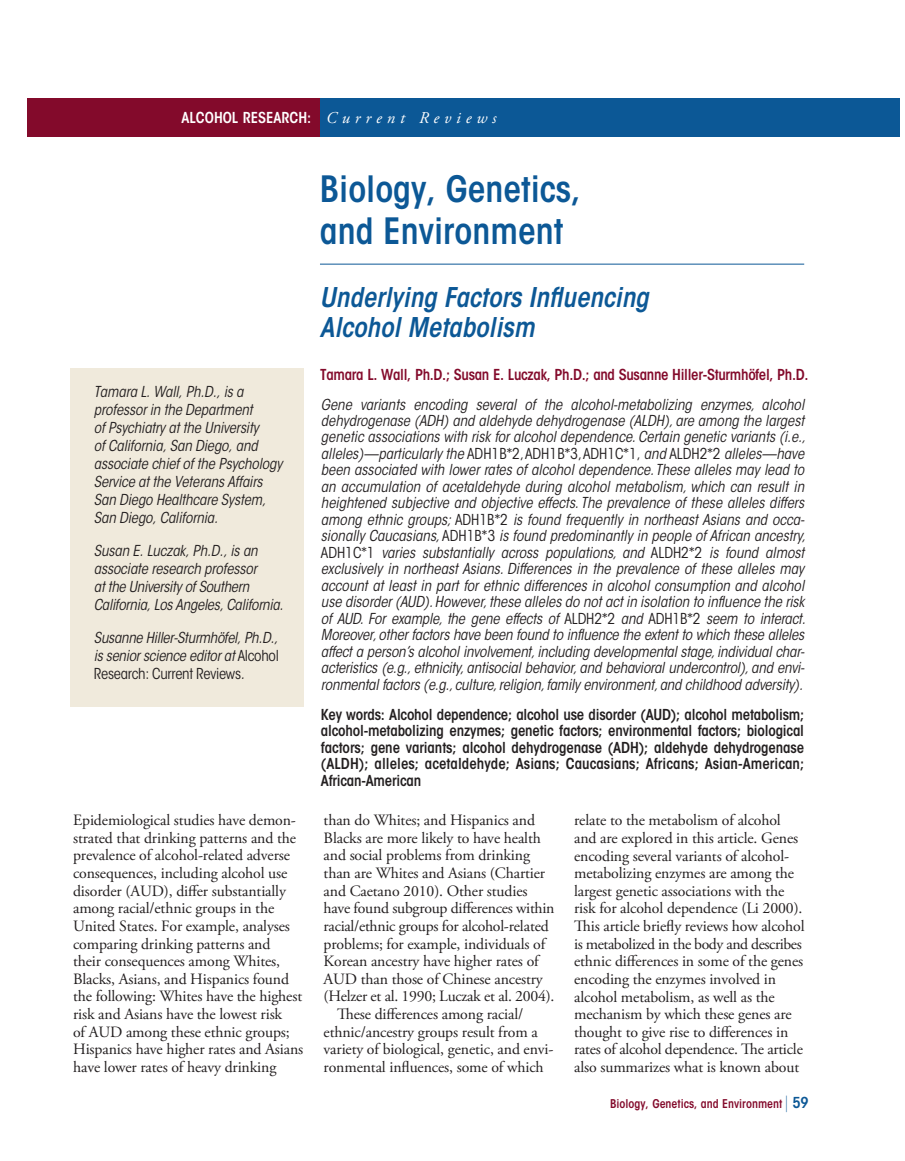
<style>
.page{position:relative;width:905px;height:1161px;background:#fff}
.page>*{position:absolute;margin:0;border:0;box-sizing:border-box;transform-origin:0 0}
.Article_title{font:600 condensed 36px/42px "ITC Avant Garde Std";color:#0c5896}
.title_subhead{font:italic 600 condensed 27px/30px "ITC Avant Garde Std";color:#0c5896}
.BT_1st{font:15.75px/17.5px "Adobe Garamond Pro";letter-spacing:-.01em;color:#231f20}
.BT{font:15.75px/17.5px "Adobe Garamond Pro";letter-spacing:-.01em;color:#231f20}
.Abstact{font:italic condensed 15px/16.5px "ITC Avant Garde Std";letter-spacing:-.01em;color:#231f20;text-align:justify}
.Author_bio{font:italic condensed 15px/18px "ITC Avant Garde Std";letter-spacing:-.005em;color:#231f20}
.Keywords{font:600 condensed 15px/16.5px "ITC Avant Garde Std";letter-spacing:.005em;color:#231f20;text-align:justify}
.Author{font:600 condensed 15px "ITC Avant Garde Std";letter-spacing:-.02em;color:#830a2b}
.t1{font:600 condensed 15px "ITC Avant Garde Std";color:#fff}
.t2{font:600 condensed 12px "ITC Avant Garde Std";color:#830a2b}
.s1{font-family:"Adobe Garamond Pro";font-weight:400;font-style:italic;font-stretch:normal;font-size:16.5px}
.s2{font-style:normal}
.s3{font-weight:200;font-size:16.5px;color:#0c5896}
.s4{font-size:15px;color:#0c5896}
</style>
<div class="page">
<div style="left:193px;top:98px;width:707px;height:39px;background:#0c5896"></div>
<div style="left:70px;top:368px;width:233px;height:339px;background:#f0eadc"></div>
<div style="left:27px;top:98px;width:292px;height:39px;background:#830a2b"></div>
<hr style="left:320px;top:264px;width:484px;height:1px;background:#0c5896">
<p class="t1" style="left:181px;top:108px;width:316px">ALCOHOL RESEARCH: <span class="s1">C u r r e n t R e v i e w s</span></p>
<p class="Article_title" style="left:320px;top:167px;width:262px">Biology, Genetics, and Environment</p>
<p class="title_subhead" style="left:320px;top:283px;width:330px">Underlying Factors Influencing<br>Alcohol Metabolism</p>
<p class="Author_bio" style="left:94px;top:383px;width:190px">Tamara L. Wall, Ph.D., is a professor in the Department<br>of Psychiatry at the University<br>of California, San Diego, and associate chief of the Psychology<br>Service at the Veterans Affairs<br>San Diego Healthcare System,<br>San Diego, California.</p>
<p class="Author_bio" style="left:94px;top:542px;width:191px">Susan E. Luczak, Ph.D., is an associate research professor<br>at the University of Southern<br>California, Los Angeles, California.</p>
<p class="Author_bio" style="left:94px;top:629px;width:187px;text-align:justify">Susanne Hiller-Sturmhöfel, Ph.D., is senior science editor at <span class="s2">Alcohol Research: Current Reviews</span>.</p>
<p class="Author" style="left:320px;top:365px;width:490px">Tamara L. Wall, Ph.D.; Susan E. Luczak, Ph.D.; and Susanne Hiller-Sturmhöfel, Ph.D.</p>
<p class="Abstact" style="left:321px;top:396px;width:486px">Gene variants encoding several of the alcohol-metabolizing enzymes, alcohol dehydrogenase (ADH) and aldehyde dehydrogenase (ALDH), are among the largest genetic associations with risk for alcohol dependence. Certain genetic variants (i.e., alleles)—particularly the <span class="s2">ADH1B*2, ADH1B*3, ADH1C*1,</span> and <span class="s2">ALDH2*2</span> alleles—have been associated with lower rates of alcohol dependence. These alleles may lead to an accumulation of acetaldehyde during alcohol metabolism, which can result in heightened subjective and objective effects. The prevalence of these alleles differs among ethnic groups; <span class="s2">ADH1B*2</span> is found frequently in northeast Asians and occa&shy;sionally Caucasians, <span class="s2">ADH1B*3</span> is found predominantly in people of African ancestry, <span class="s2">ADH1C*1</span> varies substantially across populations, and <span class="s2">ALDH2*2</span> is found almost exclusively in northeast Asians. Differences in the prevalence of these alleles may account at least in part for ethnic differences in alcohol consumption and alcohol use disorder (AUD). However, these alleles do not act in isolation to influence the risk of AUD. For example, the gene effects of <span class="s2">ALDH2*2</span> and <span class="s2">ADH1B*2</span> seem to interact.<br>Moreover, other factors have been found to influence the extent to which these alleles affect a person’s alcohol involvement, including developmental stage, individual char&shy;acteristics (e.g., ethnicity, antisocial behavior, and behavioral undercontrol), and envi&shy;ronmental factors (e.g., culture, religion, family environment, and childhood adversity).</p>
<p class="Keywords" style="left:321px;top:706px;width:485px">Key words: Alcohol dependence; alcohol use disorder (AUD); alcohol metabolism; alcohol-metabolizing enzymes; genetic factors; environmental factors; biological factors; gene variants; alcohol dehydrogenase (ADH); aldehyde dehydrogenase (ALDH); alleles; acetaldehyde; Asians; Caucasians; Africans; Asian-American; African-American</p>
<p class="BT_1st" style="left:73px;top:812px;width:232px">Epidemiological studies have demon&shy;strated that drinking patterns and the prevalence of alcohol-related adverse consequences, including alcohol use disorder (AUD), differ substantially among racial/ethnic groups in the United States. For example, analyses comparing drinking patterns and<br>their consequences among Whites, Blacks, Asians, and Hispanics found the following: Whites have the highest risk and Asians have the lowest risk<br>of AUD among these ethnic groups; Hispanics have higher rates and Asians have lower rates of heavy drinking</p>
<p class="BT_1st" style="left:323px;top:812px;width:232px">than do Whites; and Hispanics and Blacks are more likely to have health and social problems from drinking than are Whites and Asians (Chartier and Caetano 2010). Other studies have found subgroup differences within racial/ethnic groups for alcohol-related problems; for example, individuals of Korean ancestry have higher rates of AUD than those of Chinese ancestry (Helzer et al. 1990; Luczak et al. 2004).</p>
<p class="BT" style="left:323px;top:1006px;width:231px;text-indent:13px">These differences among racial/ ethnic/ancestry groups result from a variety of biological, genetic, and envi&shy;ronmental influences, some of which</p>
<p class="BT" style="left:574px;top:812px;width:232px">relate to the metabolism of alcohol and are explored in this article. Genes encoding several variants of alcohol&shy;metabolizing enzymes are among the largest genetic associations with the risk for alcohol dependence (Li 2000).<br>This article briefly reviews how alcohol is metabolized in the body and describes ethnic differences in some of the genes encoding the enzymes involved in alcohol metabolism, as well as the mechanism by which these genes are thought to give rise to differences in rates of alcohol dependence. The article also summarizes what is known about</p>
<p class="t2" style="left:610px;top:1096px;width:200px">Biology, Genetics, and Environment<span class="s3">|</span><span class="s4">59</span></p>
</div>
